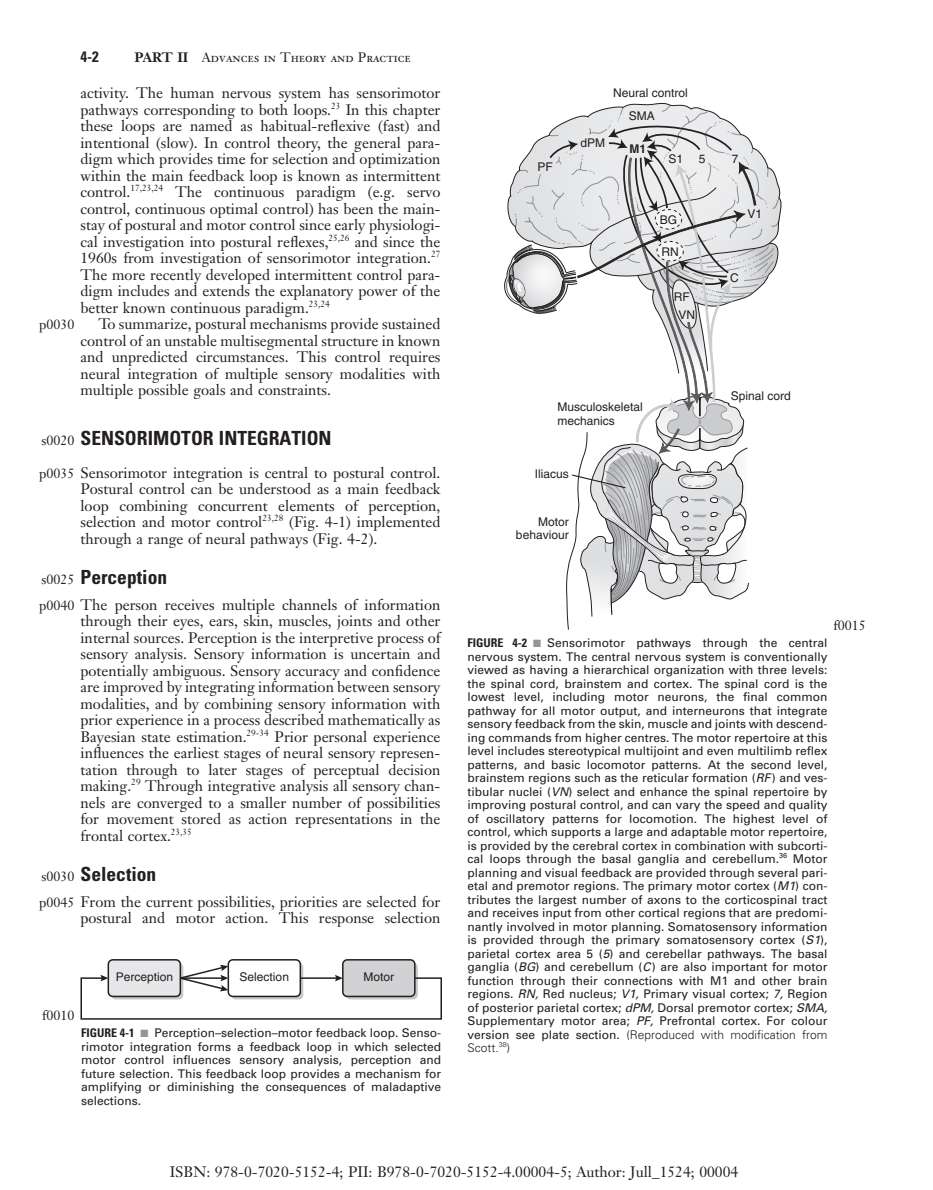
<style>
.page{position:relative;width:933px;height:1190px;background:#fff}
.page>*{position:absolute;margin:0;border:0;box-sizing:border-box;transform-origin:0 0}
.Sec1Title{font:700 condensed 19.5px "Univers";color:#231f20}
.Sec2Title{font:700 condensed 19.5px "Univers";color:#231f20}
.FirstSectPara{font:15px/16.5px "Janson Text";color:#231f20;text-align:justify}
.NextSectPara{font:15px/16.5px "Janson Text";color:#231f20;text-align:justify}
.LRH{font:700 condensed 15px "Univers";color:#231f20}
.t1{font:13.5px "Janson Text";color:#231f20}
.LRH-2{font:13.5px "Janson Text Roman SC";color:#231f20}
.FigCaption{font:12px/13.5px "Univers";color:#231f20;text-align:justify}
.image{font:12px/13.5px "Helvetica";color:#231f20;text-align:center}
.image-2{font:700 12px "Helvetica";color:#231f20}
.s1{font-family:"Janson Text";font-weight:700}
.s2{font-weight:700;font-stretch:condensed}
.s3{color:#939598}
.s4{font-style:italic}
.s5{font-weight:300}
</style>
<div class="page">
<svg style="left:80px;top:959px;width:362px;height:61px"></svg>
<svg style="left:504px;top:105px;width:276px;height:525px"></svg>
<p class="LRH" style="left:80px;top:48px;width:20px">4-2</p>
<p class="LRH-2" style="left:134px;top:49px;width:278px"><span class="s1">PART II</span> Advances in Theory and Practice</p>
<p class="NextSectPara" style="left:80px;top:85px;width:362px">activity. The human nervous system has sensorimotor pathways corresponding to both loops.<sup>23</sup> In this chapter these loops are named as habitual-reflexive (fast) and intentional (slow). In control theory, the general para&shy;digm which provides time for selection and optimization within the main feedback loop is known as intermittent control.<sup>17,23,24</sup> The continuous paradigm (e.g. servo control, continuous optimal control) has been the main&shy;stay of postural and motor control since early physiologi&shy;cal investigation into postural reflexes,<sup>25,26</sup> and since the 1960s from investigation of sensorimotor integration.<sup>27<br></sup>The more recently developed intermittent control para&shy;digm includes and extends the explanatory power of the better known continuous paradigm.<sup>23,24</sup></p>
<p class="NextSectPara" style="left:80px;top:316px;width:362px;text-indent:18px">To summarize, postural mechanisms provide sustained control of an unstable multisegmental structure in known and unpredicted circumstances. This control requires neural integration of multiple sensory modalities with multiple possible goals and constraints.</p>
<p class="Sec1Title" style="left:80px;top:426px;width:253px">SENSORIMOTOR INTEGRATION</p>
<p class="FirstSectPara" style="left:80px;top:464px;width:362px">Sensorimotor integration is central to postural control.<br>Postural control can be understood as a main feedback loop combining concurrent elements of perception, selection and motor control<sup>23,28</sup> (Fig. 4-1) implemented through a range of neural pathways (Fig. 4-2).</p>
<p class="Sec2Title" style="left:80px;top:565px;width:88px">Perception</p>
<p class="FirstSectPara" style="left:80px;top:596px;width:362px">The person receives multiple channels of information through their eyes, ears, skin, muscles, joints and other internal sources. Perception is the interpretive process of sensory analysis. Sensory information is uncertain and potentially ambiguous. Sensory accuracy and confidence are improved by integrating information between sensory modalities, and by combining sensory information with prior experience in a process described mathematically as Bayesian state estimation.<sup>29-34</sup> Prior personal experience influences the earliest stages of neural sensory represen&shy;tation through to later stages of perceptual decision making.<sup>29</sup> Through integrative analysis all sensory chan&shy;nels are converged to a smaller number of possibilities for movement stored as action representations in the frontal cortex.<sup>23,35</sup></p>
<p class="Sec2Title" style="left:80px;top:862px;width:77px">Selection</p>
<p class="FirstSectPara" style="left:80px;top:893px;width:362px">From the current possibilities, priorities are selected for postural and motor action. This response selection</p>
<p class="t1" style="left:39px;top:316px;width:37px">p0030</p>
<p class="t1" style="left:41px;top:432px;width:35px">s0020</p>
<p class="t1" style="left:39px;top:465px;width:37px">p0035</p>
<p class="t1" style="left:41px;top:571px;width:35px">s0025</p>
<p class="t1" style="left:39px;top:597px;width:37px">p0040</p>
<p class="t1" style="left:41px;top:868px;width:35px">s0030</p>
<p class="t1" style="left:39px;top:894px;width:37px">p0045</p>
<p class="t1" style="left:42px;top:1006px;width:34px">f0010</p>
<p class="image" style="left:116px;top:970px;width:59px">Perception</p>
<p class="image" style="left:240px;top:970px;width:51px">Selection</p>
<p class="image" style="left:363px;top:970px;width:32px">Motor</p>
<p class="FigCaption" style="left:81px;top:1026px;width:362px"><span class="s2">FIGURE 4-1</span> <span class="s3">■</span> Perception–selection–motor feedback loop. Senso&shy;rimotor integration forms a feedback loop in which selected motor control influences sensory analysis, perception and future selection. This feedback loop provides a mechanism for amplifying or diminishing the consequences of maladaptive selections.</p>
<p class="image" style="left:613px;top:86px;width:76px">Neural control</p>
<p class="image" style="left:537px;top:160px;width:17px">PF</p>
<p class="image" style="left:581px;top:136px;width:26px">dPM</p>
<p class="image" style="left:629px;top:109px;width:28px">SMA</p>
<p class="image-2" style="left:629px;top:142px;width:18px">M1</p>
<p class="image" style="left:669px;top:152px;width:16px">S1</p>
<p class="image" style="left:699px;top:152px;width:8px">5</p>
<p class="image" style="left:732px;top:152px;width:8px">7</p>
<p class="image" style="left:660px;top:213px;width:19px">BG</p>
<p class="image" style="left:662px;top:245px;width:19px">RN</p>
<p class="image" style="left:674px;top:288px;width:23px;line-height:17.9px">RF<br>VN</p>
<p class="image" style="left:747px;top:207px;width:16px">V1</p>
<p class="image" style="left:730px;top:271px;width:10px">C</p>
<p class="image" style="left:557px;top:400px;width:87px;text-align:left">Musculoskeletal mechanics</p>
<p class="image" style="left:535px;top:467px;width:36px">Iliacus</p>
<p class="image" style="left:516px;top:515px;width:54px;text-align:right">Motor behaviour</p>
<p class="image" style="left:731px;top:389px;width:62px">Spinal cord</p>
<p class="t1" style="left:833px;top:616px;width:34px">f0015</p>
<p class="FigCaption" style="left:467px;top:636px;width:362px"><span class="s2">FIGURE 4-2</span> <span class="s3">■</span> Sensorimotor pathways through the central nervous system. The central nervous system is conventionally viewed as having a hierarchical organization with three levels: the spinal cord, brainstem and cortex. The spinal cord is the lowest level, including motor neurons, the final common pathway for all motor output, and interneurons that integrate sensory feedback from the skin, muscle and joints with descend&shy;ing commands from higher centres. The motor repertoire at this level includes stereotypical multijoint and even multilimb reflex patterns, and basic locomotor patterns. At the second level, brainstem regions such as the reticular formation (<span class="s4">RF</span>) and ves&shy;tibular nuclei (<span class="s4">VN</span>) select and enhance the spinal repertoire by improving postural control, and can vary the speed and quality of oscillatory patterns for locomotion. The highest level of control, which supports a large and adaptable motor repertoire, is provided by the cerebral cortex in combination with subcorti&shy;cal loops through the basal ganglia and cerebellum.<sup>36</sup> Motor planning and visual feedback are provided through several pari&shy;etal and premotor regions. The primary motor cortex (<span class="s4">M1</span>) con&shy;tributes the largest number of axons to the corticospinal tract and receives input from other cortical regions that are predomi&shy;nantly involved in motor planning. Somatosensory information is provided through the primary somatosensory cortex (<span class="s4">S1</span>), parietal cortex area 5 (<span class="s4">5</span>) and cerebellar pathways. The basal ganglia (<span class="s4">BG</span>) and cerebellum (<span class="s4">C</span>) are also important for motor function through their connections with M1 and other brain regions. <span class="s4">RN,</span> Red nucleus; <span class="s4">V1,</span> Primary visual cortex; <span class="s4">7,</span> Region of posterior parietal cortex; <span class="s4">dPM,</span> Dorsal premotor cortex; <span class="s4">SMA, </span>Supplementary motor area; <span class="s4">PF,</span> Prefrontal cortex. For colour version see plate section. <span class="s5">(Reproduced with modification from Scott.</span><sup>38</sup><span class="s5">)</span></p>
<p class="FirstSectPara" style="left:170px;top:1163px;width:570px">ISBN: 978-0-7020-5152-4; PII: B978-0-7020-5152-4.00004-5; Author: Jull_1524; 00004</p>
</div>
